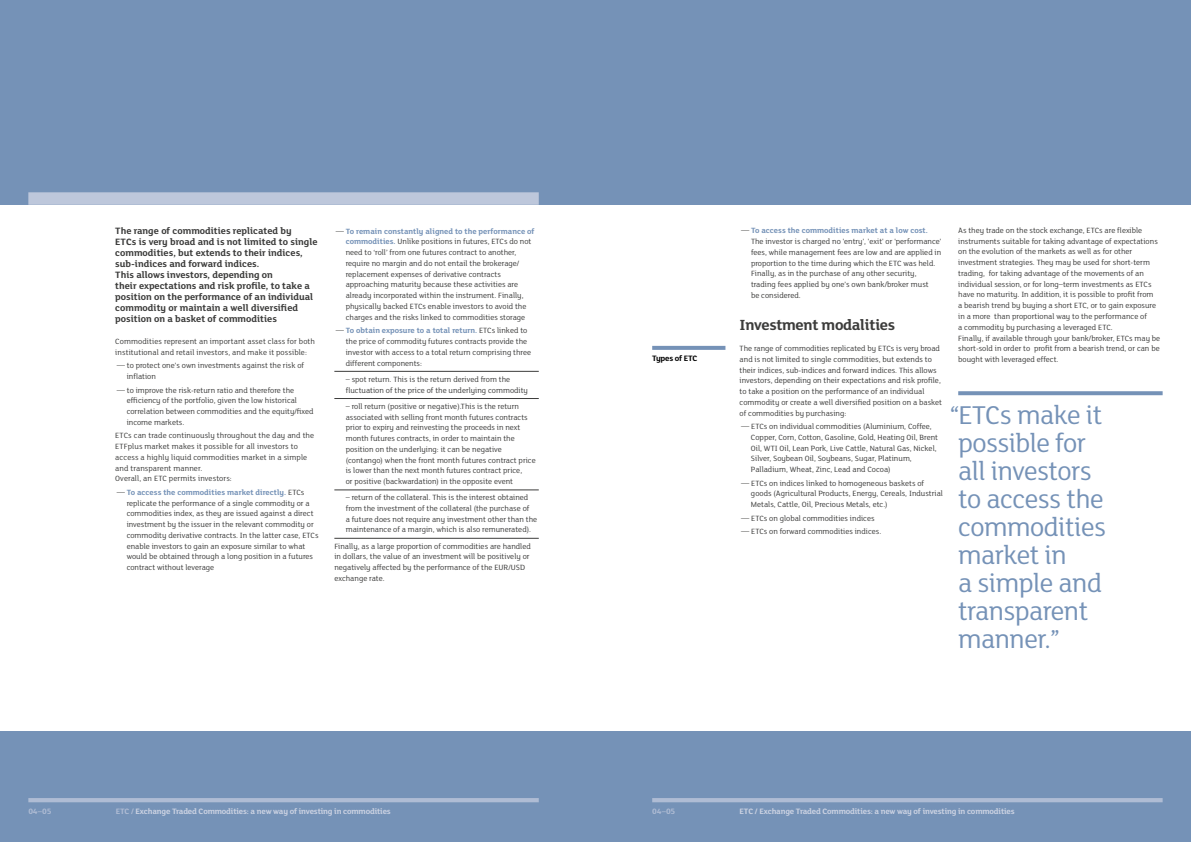
<style>
.page{position:relative;width:1191px;height:842px;background:#fff}
.page>*{position:absolute;margin:0;border:0;box-sizing:border-box;transform-origin:0 0}
.t1{font:28px/28px "FS Lola";letter-spacing:-.02em;color:#7592b7}
.t2{font:700 16px "FS Lola";letter-spacing:-.02em;color:#3c3c3b}
.t3{font:700 10px/11px "FS Lola";color:#3c3c3b}
.t4{font:700 8.5px "FS Lola";letter-spacing:-.02em;color:#cbd2e2}
.t5{font:700 8.5px "FS Lola";letter-spacing:-.025em;color:#afbcd4}
.t6{font:700 8.5px "FS Lola";letter-spacing:-.025em;color:#000}
.t7{font:8.2px/10.7px "FS Lola";color:#3c3c3b}
.s1{font-weight:700;color:#7592b7}
.s2{color:#afbcd4}
</style>
<div class="page">
<div style="left:0;top:731px;width:1191px;height:111px;background:#7592b7"></div>
<div style="left:0;top:0;width:1191px;height:205px;background:#7592b7"></div>
<hr style="left:28px;top:798px;width:511px;height:4px;background:#afbcd4">
<hr style="left:652px;top:798px;width:510px;height:4px;background:#afbcd4">
<svg style="left:958px;top:391px;width:204px;height:4px"></svg>
<hr style="left:334px;top:371px;width:205px;height:1px;background:#3c3c3b">
<hr style="left:334px;top:398px;width:205px;height:1px;background:#3c3c3b">
<hr style="left:334px;top:490px;width:205px;height:1px;background:#3c3c3b">
<hr style="left:334px;top:538px;width:205px;height:1px;background:#3c3c3b">
<svg style="left:652px;top:346px;width:73px;height:4px"></svg>
<div style="left:28px;top:192px;width:511px;height:13px;background:#bdc7db"></div>
<p class="t3" style="left:115px;top:225px;width:204px">The range of commodities replicated by<br>ETCs is very broad and is not limited to single commodities, but extends to their indices, sub-indices and forward indices.<br>This allows investors, depending on<br>their expectations and risk profile, to take a position on the performance of an individual commodity or maintain a well diversified position on a basket of commodities</p>
<p class="t7" style="left:115px;top:335px;width:201px">Commodities represent an important asset class for both institutional and retail investors, and make it possible:</p>
<p class="t7" style="left:127px;top:360px;width:179px;text-indent:-10px">— to protect one’s own investments against the risk of inflation</p>
<p class="t7" style="left:127px;top:384px;width:188px;text-indent:-10px">— to improve the risk-return ratio and therefore the efficiency of the portfolio, given the low historical correlation between commodities and the equity/fixed income markets.</p>
<p class="t7" style="left:115px;top:430px;width:200px">ETCs can trade continuously throughout the day and the ETFplus market makes it possible for all investors to access a highly liquid commodities market in a simple and transparent manner.<br>Overall, an ETC permits investors:</p>
<p class="t7" style="left:127px;top:487px;width:193px;text-indent:-10px">— <span class="s1">To access the commodities market directly.</span> ETCs replicate the performance of a single commodity or a commodities index, as they are issued against a direct investment by the issuer in the relevant commodity or commodity derivative contracts. In the latter case, ETCs enable investors to gain an exposure similar to what would be obtained through a long position in a futures contract without leverage</p>
<p class="t7" style="left:346px;top:225px;width:190px;text-indent:-10px">— <span class="s1">To remain constantly aligned to the performance of commodities.</span> Unlike positions in futures, ETCs do not need to ‘roll’ from one futures contract to another, require no margin and do not entail the brokerage/ replacement expenses of derivative contracts approaching maturity because these activities are already incorporated within the instrument. Finally, physically backed ETCs enable investors to avoid the charges and the risks linked to commodities storage</p>
<p class="t7" style="left:346px;top:325px;width:187px;text-indent:-10px">— <span class="s1">To obtain exposure to a total return.</span> ETCs linked to the price of commodity futures contracts provide the investor with access to a total return comprising three different components:</p>
<p class="t7" style="left:346px;top:374px;width:184px">– spot return. This is the return derived from the fluctuation of the price of the underlying commodity</p>
<p class="t7" style="left:346px;top:400px;width:191px">– roll return (positive or negative).This is the return associated with selling front month futures contracts prior to expiry and reinvesting the proceeds in next month futures contracts, in order to maintain the position on the underlying: it can be negative (contango) when the front month futures contract price is lower than the next month futures contract price,<br>or positive (backwardation) in the opposite event</p>
<p class="t7" style="left:346px;top:492px;width:193px">– return of the collateral. This is the interest obtained from the investment of the collateral (the purchase of<br>a future does not require any investment other than the maintenance of a margin, which is also remunerated).</p>
<p class="t7" style="left:334px;top:540px;width:198px">Finally, as a large proportion of commodities are handled in dollars, the value of an investment will be positively or negatively affected by the performance of the EUR/USD exchange rate.</p>
<p class="t6" style="left:652px;top:353px;width:47px">Types of ETC</p>
<p class="t7" style="left:751px;top:225px;width:192px;text-indent:-10px">— <span class="s1">To access the commodities market at a low cost.<br></span>The investor is charged no 'entry', 'exit' or 'performance' fees, while management fees are low and are applied in proportion to the time during which the ETC was held.<br>Finally, as in the purchase of any other security, trading fees applied by one’s own bank/broker must<br>be considered.</p>
<h2 class="t2" style="left:739px;top:313px;width:157px">Investment modalities</h2>
<p class="t7" style="left:739px;top:343px;width:204px">The range of commodities replicated by ETCs is very broad and is not limited to single commodities, but extends to their indices, sub-indices and forward indices. This allows investors, depending on their expectations and risk profile, to take a position on the performance of an individual commodity or create a well diversified position on a basket of commodities by purchasing:</p>
<p class="t7" style="left:751px;top:421px;width:189px;text-indent:-10px">— ETCs on individual commodities (Aluminium, Coffee, Copper, Corn, Cotton, Gasoline, Gold, Heating Oil, Brent Oil, WTI Oil, Lean Pork, Live Cattle, Natural Gas, Nickel, Silver, Soybean Oil, Soybeans, Sugar, Platinum, Palladium, Wheat, Zinc, Lead and Cocoa)</p>
<p class="t7" style="left:751px;top:477px;width:193px;text-indent:-10px">— ETCs on indices linked to homogeneous baskets of goods (Agricultural Products, Energy, Cereals, Industrial<br>Metals, Cattle, Oil, Precious Metals, etc.)</p>
<p class="t7" style="left:741px;top:512px;width:135px">— ETCs on global commodities indices</p>
<p class="t7" style="left:741px;top:526px;width:142px">— ETCs on forward commodities indices.</p>
<p class="t7" style="left:958px;top:225px;width:204px">As they trade on the stock exchange, ETCs are flexible instruments suitable for taking advantage of expectations on the evolution of the markets as well as for other investment strategies. They may be used for short-term trading, for taking advantage of the movements of an individual session, or for long–term investments as ETCs have no maturity. In addition, it is possible to profit from<br>a bearish trend by buying a short ETC, or to gain exposure in a more than proportional way to the performance of<br>a commodity by purchasing a leveraged ETC.<br>Finally, if available through your bank/broker, ETCs may be short-sold in order to profit from a bearish trend, or can be bought with leveraged effect.</p>
<h1 class="t1" style="left:958px;top:399px;width:149px;text-indent:-9px">“ETCs make it possible for all investors to access the commodities market in<br>a simple and transparent manner.”</h1>
<p class="t5" style="left:28px;top:805px;width:25px">04–05</p>
<p class="t4" style="left:116px;top:805px;width:276px"><span class="s2">ETC /</span> Exchange Traded Commodities: a new way of investing in commodities</p>
<p class="t5" style="left:652px;top:805px;width:25px">04–05</p>
<p class="t4" style="left:739px;top:805px;width:276px">ETC / Exchange Traded Commodities: a new way of investing in commodities</p>
</div>
